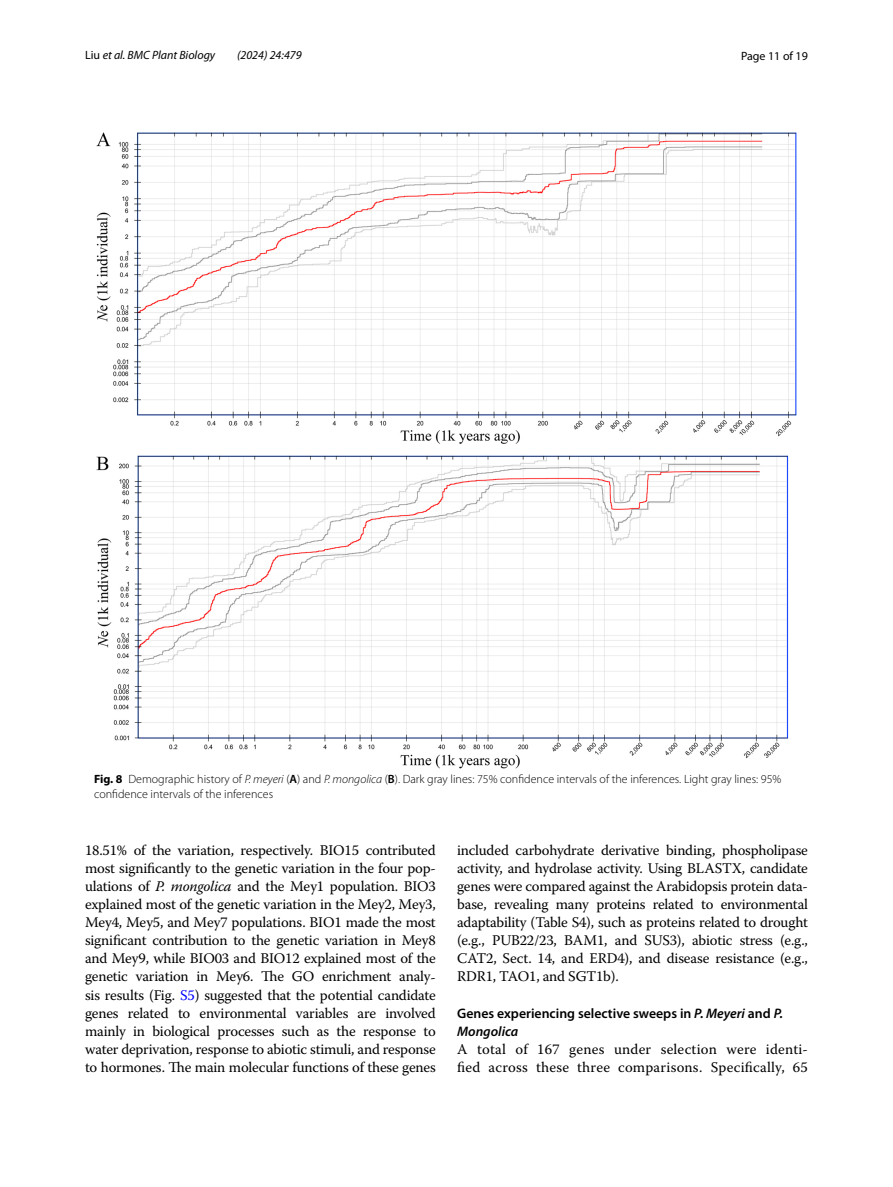
<style>
.page{position:relative;width:893px;height:1187px;background:#fff}
.page>*{position:absolute;margin:0;border:0;box-sizing:border-box;transform-origin:0 0}
.t1{font:14.7px/18px "Warnock Pro";letter-spacing:-.005em;color:#000;text-align:justify}
.t2{font:14.7px/18px "Warnock Pro";letter-spacing:.015em;color:#000}
.t3{font:600 13.8px/18px "Myriad Pro";color:#000}
.t4{font:300 12px/15px "Myriad Pro";color:#000}
.t5{font:italic 12px "Myriad Pro";color:#000}
.t6{font:12px "Myriad Pro";color:#000}
.s1{font-style:normal}
.s2{font-weight:700}
.s3{font-style:italic}
.s4{font-weight:600}
.s5{color:#00f}
</style>
<div class="page">
<img style="left:96px;top:133px;width:701px;height:635px">
<p class="t5" style="left:85px;top:48px;width:132px"><span class="s1">Liu</span> et al. BMC Plant Biology</p>
<p class="t5" style="left:237px;top:48px;width:66px">(2024) 24:479</p>
<p class="t6" style="left:741px;top:48px;width:68px">Page 11 of 19</p>
<p class="t4" style="left:94px;top:771px;width:689px"><span class="s2">Fig. 8</span> Demographic history of <span class="s3">P. meyeri</span> (<span class="s4">A</span>) and <span class="s3">P. mongolica</span> (<span class="s4">B</span>). Dark gray lines: 75% confidence intervals of the inferences. Light gray lines: 95% confidence intervals of the inferences</p>
<p class="t1" style="left:85px;top:841px;width:352px">18.51% of the variation, respectively. BIO15 contributed most significantly to the genetic variation in the four pop&shy;ulations of <span class="s3">P. mongolica</span> and the Mey1 population. BIO3 explained most of the genetic variation in the Mey2, Mey3, Mey4, Mey5, and Mey7 populations. BIO1 made the most significant contribution to the genetic variation in Mey8 and Mey9, while BIO03 and BIO12 explained most of the genetic variation in Mey6. The GO enrichment analy&shy;sis results (Fig. <span class="s5">S5</span>) suggested that the potential candidate genes related to environmental variables are involved mainly in biological processes such as the response to water deprivation, response to abiotic stimuli, and response to hormones. The main molecular functions of these genes</p>
<p class="t1" style="left:457px;top:841px;width:352px">included carbohydrate derivative binding, phospholipase activity, and hydrolase activity. Using BLASTX, candidate genes were compared against the Arabidopsis protein data&shy;base, revealing many proteins related to environmental adaptability (Table S4), such as proteins related to drought (e.g., PUB22/23, BAM1, and SUS3), abiotic stress (e.g., CAT2, Sect. 14, and ERD4), and disease resistance (e.g., RDR1, TAO1, and SGT1b).</p>
<p class="t3" style="left:457px;top:1003px;width:327px">Genes experiencing selective sweeps in <span class="s3">P. Meyeri</span> and <span class="s3">P.<br>Mongolica</span></p>
<p class="t2" style="left:457px;top:1039px;width:352px">A total of 167 genes under selection were identi&shy;fied across these three comparisons. Specifically, 65</p>
</div>
